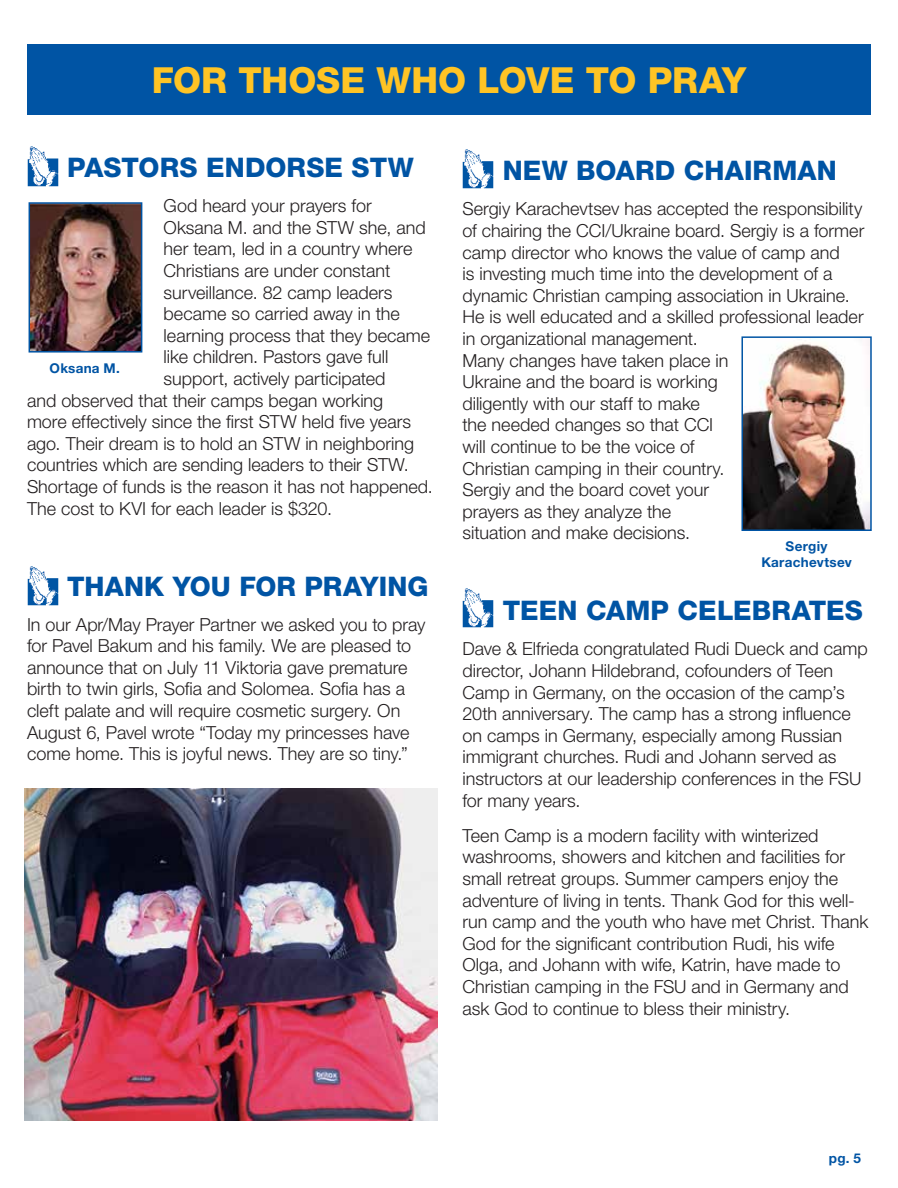
<style>
.page{position:relative;width:898px;height:1188px;background:#fff}
.page>*{position:absolute;margin:0;border:0;box-sizing:border-box;transform-origin:0 0}
.t1{font:800 36px "Helvetica Neue LT Std";color:#ffc425}
.t2{font:800 27px "Helvetica Neue LT Std";letter-spacing:.005em;color:#0054a4}
.t3{font:300 18px/21.6px "Helvetica Neue LT Std";color:#231f20}
.t4{font:700 13.5px/16.2px "Helvetica Neue LT Std";letter-spacing:.02em;color:#0054a4;text-align:center}
</style>
<div class="page">
<img style="left:27px;top:146px;width:31px;height:40px">
<img style="left:27px;top:566px;width:31px;height:40px">
<img style="left:462px;top:149px;width:32px;height:40px">
<img style="left:462px;top:588px;width:32px;height:40px">
<img style="left:32px;top:205px;width:107px;height:145px">
<div style="left:29px;top:202px;width:113px;height:151px;border:2px solid #0054a4"></div>
<div style="left:27px;top:45px;width:844px;height:70px;background:#0054a4"></div>
<img style="left:25px;top:788px;width:413px;height:332px">
<img style="left:744px;top:339px;width:125px;height:189px">
<div style="left:741px;top:336px;width:131px;height:195px;border:2px solid #0054a4"></div>
<h1 class="t1" style="left:152px;top:58px;width:596px">FOR THOSE WHO LOVE TO PRAY</h1>
<h2 class="t2" style="left:67px;top:151px;width:348px">PASTORS ENDORSE STW</h2>
<p class="t3" style="left:164px;top:195px;width:210px">God heard your prayers for</p>
<p class="t3" style="left:164px;top:216px;width:263px">Oksana M. and the STW she, and</p>
<p class="t3" style="left:164px;top:238px;width:250px">her team, led in a country where</p>
<p class="t3" style="left:164px;top:259px;width:228px">Christians are under constant</p>
<p class="t3" style="left:164px;top:281px;width:230px">surveillance. 82 camp leaders</p>
<p class="t3" style="left:164px;top:303px;width:238px">became so carried away in the</p>
<p class="t3" style="left:164px;top:324px;width:268px">learning process that they became</p>
<p class="t3" style="left:164px;top:346px;width:226px">like children. Pastors gave full</p>
<p class="t3" style="left:164px;top:367px;width:223px">support, actively participated</p>
<p class="t3" style="left:27px;top:389px;width:358px">and observed that their camps began working</p>
<p class="t3" style="left:27px;top:411px;width:385px">more effectively since the first STW held five years</p>
<p class="t3" style="left:27px;top:432px;width:389px">ago. Their dream is to hold an STW in neighboring</p>
<p class="t3" style="left:27px;top:454px;width:383px">countries which are sending leaders to their STW.</p>
<p class="t3" style="left:27px;top:475px;width:407px">Shortage of funds is the reason it has not happened.</p>
<p class="t3" style="left:27px;top:497px;width:307px">The cost to KVI for each leader is $320.</p>
<p class="t4" style="left:50px;top:360px;width:72px">Oksana M.</p>
<h2 class="t2" style="left:67px;top:570px;width:363px">THANK YOU FOR PRAYING</h2>
<p class="t3" style="left:27px;top:613px;width:400px">In our Apr/May Prayer Partner we asked you to pray for Pavel Bakum and his family. We are pleased to announce that on July 11 Viktoria gave premature birth to twin girls, Sofia and Solomea. Sofia has a cleft palate and will require cosmetic surgery. On August 6, Pavel wrote “Today my princesses have come home. This is joyful news. They are so tiny.”</p>
<h2 class="t2" style="left:503px;top:155px;width:336px">NEW BOARD CHAIRMAN</h2>
<p class="t3" style="left:462px;top:198px;width:403px">Sergiy Karachevtsev has accepted the responsibility of chairing the CCI/Ukraine board. Sergiy is a former camp director who knows the value of camp and<br>is investing much time into the development of a dynamic Christian camping association in Ukraine.<br>He is well educated and a skilled professional leader in organizational management.<br>Many changes have taken place in<br>Ukraine and the board is working<br>diligently with our staff to make<br>the needed changes so that CCI<br>will continue to be the voice of<br>Christian camping in their country.<br>Sergiy and the board covet your<br>prayers as they analyze the<br>situation and make decisions.</p>
<p class="t4" style="left:761px;top:538px;width:92px">Sergiy<br>Karachevtsev</p>
<h2 class="t2" style="left:503px;top:595px;width:362px">TEEN CAMP CELEBRATES</h2>
<p class="t3" style="left:462px;top:638px;width:407px">Dave &amp; Elfrieda congratulated Rudi Dueck and camp director, Johann Hildebrand, cofounders of Teen Camp in Germany, on the occasion of the camp’s 20th anniversary. The camp has a strong influence on camps in Germany, especially among Russian immigrant churches. Rudi and Johann served as instructors at our leadership conferences in the FSU for many years.</p>
<p class="t3" style="left:462px;top:824px;width:407px">Teen Camp is a modern facility with winterized washrooms, showers and kitchen and facilities for small retreat groups. Summer campers enjoy the adventure of living in tents. Thank God for this well&shy;run camp and the youth who have met Christ. Thank God for the significant contribution Rudi, his wife Olga, and Johann with wife, Katrin, have made to Christian camping in the FSU and in Germany and ask God to continue to bless their ministry.</p>
<p class="t4" style="left:829px;top:1150px;width:33px">pg. 5</p>
</div>
